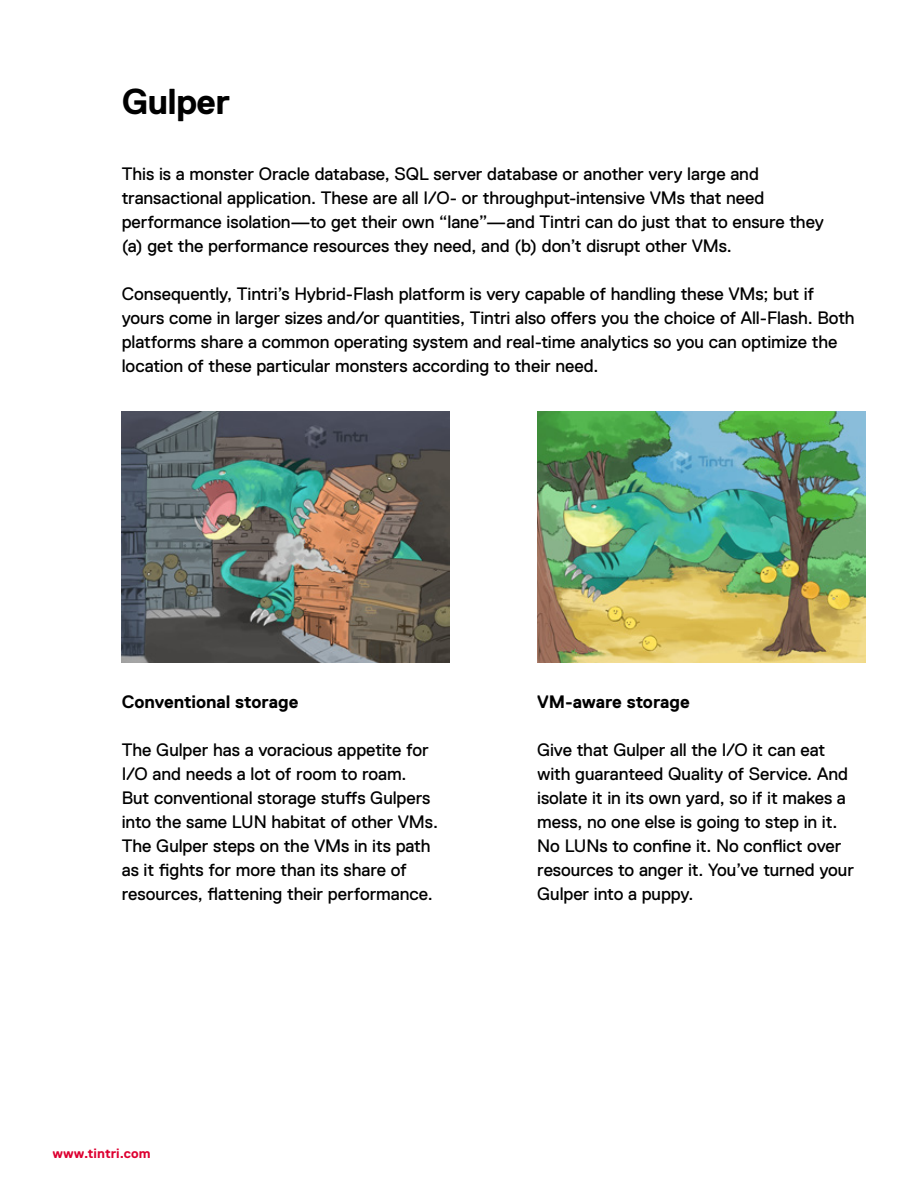
<style>
.page{position:relative;width:918px;height:1188px;background:#fff}
.page>*{position:absolute;margin:0;border:0;box-sizing:border-box;transform-origin:0 0}
.t1{font:700 36px "Replica Std";letter-spacing:-.02em;color:#000}
.t2{font:18px/24px "Replica Std";letter-spacing:-.005em;color:#000}
.t3{font:700 18px "Replica Std";letter-spacing:-.005em;color:#000}
.t4{font:700 13.5px "Replica Std";letter-spacing:.005em;color:#dd0031}
</style>
<div class="page">
<img style="left:122px;top:411px;width:328px;height:252px">
<img style="left:537px;top:411px;width:328px;height:252px">
<h1 class="t1" style="left:122px;top:82px;width:110px">Gulper</h1>
<p class="t2" style="left:122px;top:162px;width:704px">This is a monster Oracle database, SQL server database or another very large and transactional application. These are all I/O- or throughput-intensive VMs that need performance isolation—to get their own “lane”—and Tintri can do just that to ensure they (a) get the performance resources they need, and (b) don’t disrupt other VMs.</p>
<p class="t2" style="left:122px;top:282px;width:735px">Consequently, Tintri’s Hybrid-Flash platform is very capable of handling these VMs; but if yours come in larger sizes and/or quantities, Tintri also offers you the choice of All-Flash. Both platforms share a common operating system and real-time analytics so you can optimize the location of these particular monsters according to their need.</p>
<p class="t3" style="left:122px;top:692px;width:178px">Conventional storage</p>
<p class="t2" style="left:122px;top:738px;width:318px">The Gulper has a voracious appetite for I/O and needs a lot of room to roam.<br>But conventional storage stuffs Gulpers into the same LUN habitat of other VMs.<br>The Gulper steps on the VMs in its path as it fights for more than its share of resources, flattening their performance.</p>
<p class="t4" style="left:52px;top:1146px;width:100px">www.tintri.com</p>
<p class="t3" style="left:537px;top:692px;width:154px">VM-aware storage</p>
<p class="t2" style="left:537px;top:738px;width:318px">Give that Gulper all the I/O it can eat with guaranteed Quality of Service. And isolate it in its own yard, so if it makes a mess, no one else is going to step in it.<br>No LUNs to confine it. No conflict over resources to anger it. You’ve turned your Gulper into a puppy.</p>
</div>
